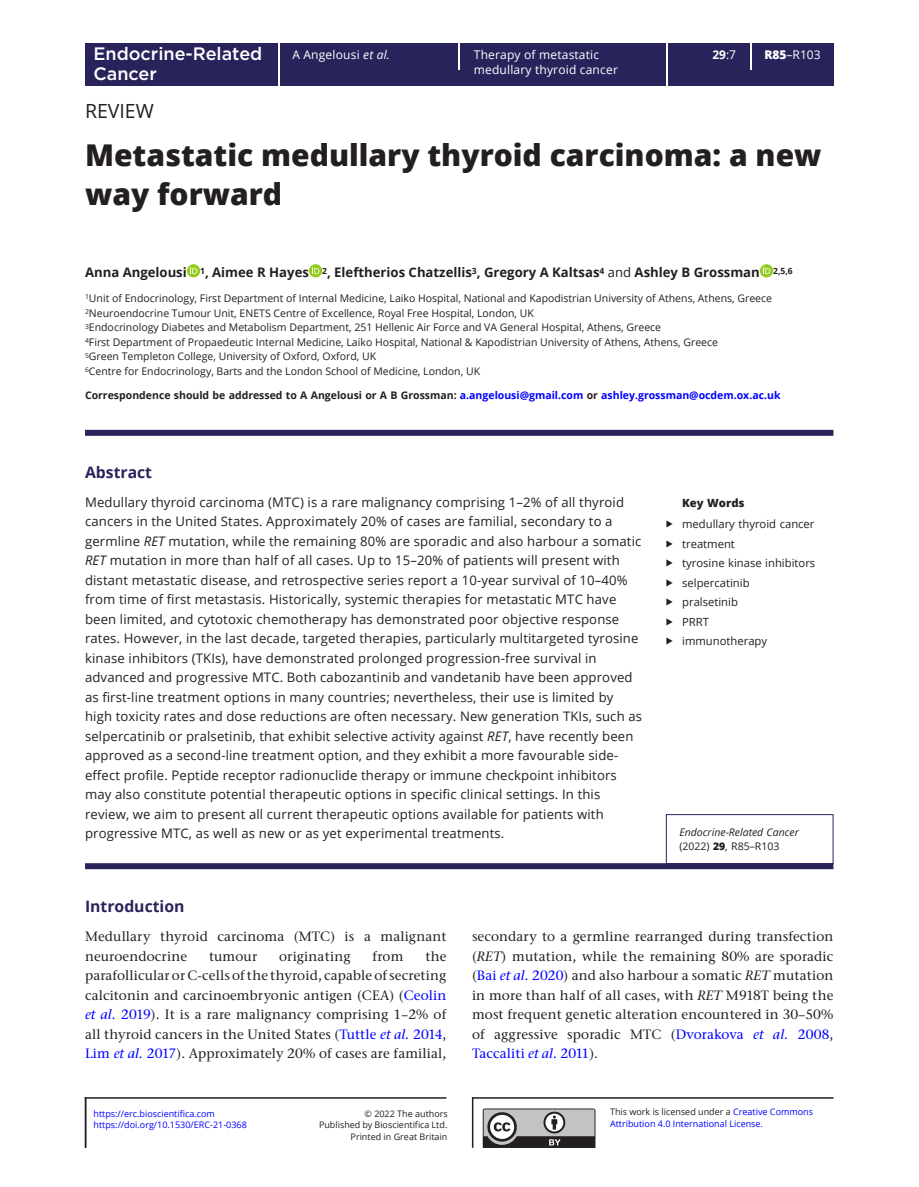
<style>
.page{position:relative;width:919px;height:1187px;background:#fff}
.page>*{position:absolute;margin:0;border:0;box-sizing:border-box;transform-origin:0 0}
.CT{font:800 30px/39px "Open Sans";color:#231f20}
.AT{font:19.5px "Open Sans";color:#231f20}
.t1{font:500 18px "Gotham";color:#fff}
.H1_Rule{font:700 15.75px "Open Sans";color:#29235c}
.ABS_H{font:700 15.75px "Open Sans";color:#29235c}
.TXT{font:500 13.5px/19.5px "Stone Serif ITC Pro";letter-spacing:.01em;color:#231f20;text-align:justify}
.ABS_TXT_L{font:13.2px/19.5px "Open Sans";letter-spacing:.01em;color:#231f20}
.AU{font:700 13.2px "Open Sans";color:#231f20}
.t2{font:12px/14.7px "Open Sans";letter-spacing:.015em;color:#fff}
.t3{font:700 12px "Open Sans";color:#fff}
.t4{font:11.25px "Open Sans";color:#231f20}
.Keywords_Head{font:800 11.25px "Open Sans";color:#231f20}
.Address{font:10.5px "Open Sans";color:#231f20}
.Corres{font:700 10.5px "Open Sans";color:#231f20}
.Corres-2{font:italic 10.5px/14.7px "Open Sans";color:#231f20}
.t5{font:9px/11.2px "Open Sans";color:#00f}
.t6{font:9px "Open Sans";color:#231f20}
.s1{font-weight:400}
.s2{font-style:italic}
.s3{font-weight:800}
.s4{color:#00f}
.s5{font-style:normal}
.s6{font-weight:800;font-style:normal}
.s7{font-style:italic;color:#00f}
.s8{color:#231f20}
</style>
<div class="page">
<div style="left:85px;top:43px;width:748px;height:42px;background:#29235c"></div>
<hr style="left:278px;top:43px;width:1px;height:42px;background:#fff">
<hr style="left:666px;top:43px;width:1px;height:42px;background:#fff">
<hr style="left:458px;top:43px;width:2px;height:27px;background:#fff">
<svg style="left:750px;top:43px;width:1px;height:27px"></svg>
<svg style="left:187px;top:264px;width:13px;height:13px"></svg>
<svg style="left:190px;top:266px;width:7px;height:8px"></svg>
<svg style="left:309px;top:264px;width:13px;height:13px"></svg>
<svg style="left:312px;top:266px;width:7px;height:8px"></svg>
<svg style="left:759px;top:264px;width:14px;height:13px"></svg>
<svg style="left:763px;top:266px;width:7px;height:8px"></svg>
<div style="left:85px;top:430px;width:748px;height:6px;background:#29235c"></div>
<div style="left:85px;top:863px;width:748px;height:6px;background:#29235c"></div>
<div style="left:666px;top:814px;width:167px;height:49px;border:1px solid #29235c"></div>
<svg style="left:482px;top:1108px;width:113px;height:39px;background:#919091"></svg>
<hr style="left:85px;top:1097px;width:361px;height:1px;background:#231f20">
<hr style="left:85px;top:1097px;width:1px;height:50px;background:#231f20">
<hr style="left:472px;top:1097px;width:1px;height:50px;background:#231f20">
<hr style="left:472px;top:1097px;width:361px;height:1px;background:#231f20">
<h3 class="t1" style="left:93px;top:42px;width:170px">Endocrine-Related</h3>
<p class="t3" style="left:712px;top:46px;width:25px">29<span class="s1">:7</span></p>
<h3 class="t1" style="left:93px;top:61px;width:65px">Cancer</h3>
<p class="t2" style="left:292px;top:47px;width:99px">A Angelousi <span class="s2">et al.</span></p>
<p class="t2" style="left:474px;top:47px;width:145px">Therapy of metastatic medullary thyroid cancer</p>
<p class="t2" style="left:764px;top:47px;width:58px"><span class="s3">R85</span>–R103</p>
<p class="AT" style="left:85px;top:97px;width:70px">REVIEW</p>
<p class="CT" style="left:85px;top:134px;width:738px">Metastatic medullary thyroid carcinoma: a new way forward</p>
<p class="AU" style="left:85px;top:263px;width:709px">Anna Angelousi <sup>1</sup>, Aimee R Hayes <sup>2</sup>, Eleftherios Chatzellis<sup>3</sup>, Gregory A Kaltsas<sup>4</sup> <span class="s1">and</span> Ashley B Grossman <sup>2,5,6</sup></p>
<p class="Address" style="left:85px;top:291px;width:688px"><sup>1</sup>Unit of Endocrinology, First Department of Internal Medicine, Laiko Hospital, National and Kapodistrian University of Athens, Athens, Greece</p>
<p class="Address" style="left:85px;top:305px;width:450px"><sup>2</sup>Neuroendocrine Tumour Unit, ENETS Centre of Excellence, Royal Free Hospital, London, UK</p>
<p class="Address" style="left:85px;top:320px;width:577px"><sup>3</sup>Endocrinology Diabetes and Metabolism Department, 251 Hellenic Air Force and VA General Hospital, Athens, Greece</p>
<p class="Address" style="left:85px;top:335px;width:634px"><sup>4</sup>First Department of Propaedeutic Internal Medicine, Laiko Hospital, National &amp; Kapodistrian University of Athens, Athens, Greece</p>
<p class="Address" style="left:85px;top:349px;width:293px"><sup>5</sup>Green Templeton College, University of Oxford, Oxford, UK</p>
<p class="Address" style="left:85px;top:364px;width:396px"><sup>6</sup>Centre for Endocrinology, Barts and the London School of Medicine, London, UK</p>
<p class="Corres" style="left:85px;top:387px;width:697px">Correspondence should be addressed to A Angelousi or A B Grossman: <span class="s4">a.angelousi@gmail.com</span> or <span class="s4">ashley.grossman@ocdem.ox.ac.uk</span></p>
<p class="ABS_H" style="left:85px;top:461px;width:69px">Abstract</p>
<p class="ABS_TXT_L" style="left:85px;top:492px;width:558px">Medullary thyroid carcinoma (MTC) is a rare malignancy comprising 1–2% of all thyroid cancers in the United States. Approximately 20% of cases are familial, secondary to a germline <span class="s2">RET</span> mutation, while the remaining 80% are sporadic and also harbour a somatic <span class="s2">RET</span> mutation in more than half of all cases. Up to 15–20% of patients will present with distant metastatic disease, and retrospective series report a 10-year survival of 10–40% from time of first metastasis. Historically, systemic therapies for metastatic MTC have been limited, and cytotoxic chemotherapy has demonstrated poor objective response rates. However, in the last decade, targeted therapies, particularly multitargeted tyrosine kinase inhibitors (TKIs), have demonstrated prolonged progression-free survival in advanced and progressive MTC. Both cabozantinib and vandetanib have been approved as first-line treatment options in many countries; nevertheless, their use is limited by high toxicity rates and dose reductions are often necessary. New generation TKIs, such as selpercatinib or pralsetinib, that exhibit selective activity against <span class="s2">RET</span>, have recently been approved as a second-line treatment option, and they exhibit a more favourable side&shy;effect profile. Peptide receptor radionuclide therapy or immune checkpoint inhibitors may also constitute potential therapeutic options in specific clinical settings. In this review, we aim to present all current therapeutic options available for patients with progressive MTC, as well as new or as yet experimental treatments.</p>
<p class="Keywords_Head" style="left:682px;top:494px;width:64px">Key Words</p>
<p class="t4" style="left:682px;top:516px;width:134px">medullary thyroid cancer</p>
<p class="t4" style="left:682px;top:536px;width:54px">treatment</p>
<p class="t4" style="left:682px;top:555px;width:135px">tyrosine kinase inhibitors</p>
<p class="t4" style="left:682px;top:575px;width:69px">selpercatinib</p>
<p class="t4" style="left:682px;top:594px;width:57px">pralsetinib</p>
<p class="t4" style="left:682px;top:614px;width:28px">PRRT</p>
<p class="t4" style="left:682px;top:633px;width:86px">immunotherapy</p>
<p class="Corres-2" style="left:679px;top:824px;width:121px">Endocrine-Related Cancer <span class="s5">(2022)</span> <span class="s6">29</span><span class="s5">, R85–R103</span></p>
<p class="H1_Rule" style="left:85px;top:895px;width:101px">Introduction</p>
<p class="TXT" style="left:85px;top:926px;width:363px">Medullary thyroid carcinoma (MTC) is a malignant neuroendocrine</p>
<p class="TXT" style="left:209px;top:946px;width:50px">tumour</p>
<p class="TXT" style="left:279px;top:946px;width:73px">originating</p>
<p class="TXT" style="left:372px;top:946px;width:32px">from</p>
<p class="TXT" style="left:85px;top:946px;width:363px;text-indent:340px">the parafollicular or C-cells of the thyroid, capable of secreting calcitonin and carcinoembryonic antigen (CEA) (<span class="s4">Ceolin </span><span class="s7">et al.</span> <span class="s4">2019</span>). It is a rare malignancy comprising 1–2% of all thyroid cancers in the United States (<span class="s4">Tuttle</span> <span class="s7">et al.</span> <span class="s4">2014</span>, <span class="s4">Lim</span> <span class="s7">et al.</span> <span class="s4">2017</span>). Approximately 20% of cases are familial,</p>
<p class="t5" style="left:93px;top:1107px;width:123px">https://erc.bioscientifica.com</p>
<p class="t5" style="left:94px;top:1118px;width:155px">https://doi.org/10.1530/ERC-21-0368</p>
<p class="t6" style="left:364px;top:1107px;width:85px">© 2022 The authors</p>
<p class="t6" style="left:319px;top:1118px;width:130px">Published by Bioscientifica Ltd.</p>
<p class="t6" style="left:350px;top:1130px;width:98px">Printed in Great Britain</p>
<p class="TXT" style="left:472px;top:926px;width:363px">secondary to a germline rearranged during transfection (<span class="s2">RET</span>) mutation, while the remaining 80% are sporadic (<span class="s4">Bai</span> <span class="s7">et al.</span> <span class="s4">2020</span>) and also harbour a somatic <span class="s2">RET</span> mutation in more than half of all cases, with <span class="s2">RET</span> M918T being the most frequent genetic alteration encountered in 30–50% of aggressive sporadic MTC (<span class="s4">Dvorakova</span> <span class="s7">et al.</span> <span class="s4">2008</span>, <span class="s4">Taccaliti</span> <span class="s7">et al.</span> <span class="s4">2011</span>).</p>
<p class="t5" style="left:610px;top:1105px;width:204px"><span class="s8">This work is licensed under a</span> Creative Commons<br>Attribution 4.0 International License.</p>
</div>
